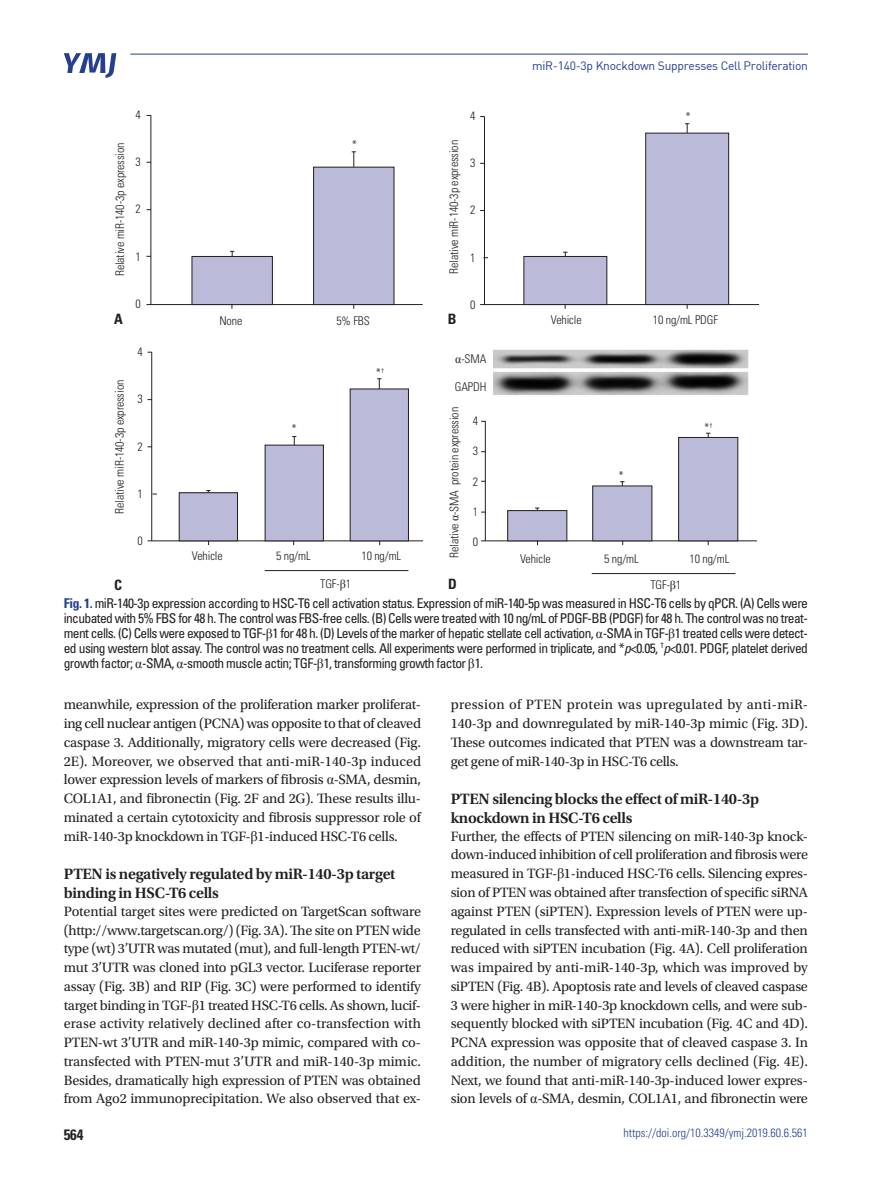
<style>
.page{position:relative;width:893px;height:1191px;background:#fff}
.page>*{position:absolute;margin:0;border:0;box-sizing:border-box;transform-origin:0 0}
.t1{font:600 15.75px/18.8px "Utopia Std";letter-spacing:-.02em;color:#231f20}
.t2{font:700 condensed 15px "Univers LT Std";color:#231f20}
.t3{font:14.25px/18.8px "Utopia Std";letter-spacing:-.02em;color:#231f20;text-align:justify}
.t4{font:700 condensed 14.25px "Univers LT Std";color:#231f20}
.t5{font:condensed 13.5px/15px "Univers LT Std";letter-spacing:-.04em;color:#231f20;text-align:justify}
.t6{font:300 condensed 12px "Univers LT Std";letter-spacing:-.01em;color:#231f20}
.t7{font:12px "Dinreg";letter-spacing:-.02em;color:#253f8e}
.t8{font:300 condensed 12px "Univers LT Std";color:#253f8e}
.s1{font-family:"Times New Roman";font-weight:400;font-stretch:normal}
.s2{font-weight:700;color:#253f8e}
.s3{font-family:"Times New Roman";font-stretch:normal}
.s4{font-style:italic}
.s5{font-family:"Times New Roman"}
</style>
<div class="page">
<svg style="left:64px;top:53px;width:52px;height:25px"></svg>
<hr style="left:130px;top:54px;width:678px;height:1px;background:#253f8e">
<img style="left:493px;top:349px;width:256px;height:46px">
<svg style="left:685px;top:123px;width:4px;height:10px"></svg>
<hr style="left:484px;top:117px;width:1px;height:188px;background:#231f20">
<hr style="left:480px;top:304px;width:279px;height:1px;background:#231f20">
<div style="left:524px;top:256px;width:83px;height:48px;background:#bbbbd9"></div>
<div style="left:524px;top:256px;width:83px;height:49px;border:1px solid #231f20"></div>
<div style="left:646px;top:133px;width:83px;height:171px;background:#bbbbd9"></div>
<div style="left:645px;top:133px;width:84px;height:172px;border:1px solid #231f20"></div>
<svg style="left:620px;top:481px;width:4px;height:5px"></svg>
<svg style="left:706px;top:433px;width:4px;height:4px"></svg>
<hr style="left:485px;top:421px;width:1px;height:120px;background:#231f20">
<hr style="left:481px;top:540px;width:276px;height:1px;background:#231f20">
<hr style="left:592px;top:573px;width:143px;height:1px;background:#231f20">
<div style="left:508px;top:510px;width:59px;height:31px;background:#bbbbd9"></div>
<div style="left:507px;top:510px;width:60px;height:31px;border:1px solid #231f20"></div>
<div style="left:593px;top:486px;width:59px;height:55px;background:#bbbbd9"></div>
<div style="left:679px;top:437px;width:59px;height:104px;background:#bbbbd9"></div>
<div style="left:678px;top:437px;width:60px;height:104px;border:1px solid #231f20"></div>
<hr style="left:232px;top:251px;width:1px;height:30px;background:#231f20">
<hr style="left:354px;top:152px;width:1px;height:30px;background:#231f20">
<hr style="left:151px;top:115px;width:1px;height:190px;background:#231f20">
<hr style="left:146px;top:304px;width:277px;height:1px;background:#231f20">
<div style="left:192px;top:256px;width:80px;height:48px;background:#bbbbd9"></div>
<div style="left:192px;top:256px;width:81px;height:49px;border:1px solid #231f20"></div>
<div style="left:314px;top:167px;width:80px;height:137px;background:#bbbbd9"></div>
<div style="left:313px;top:167px;width:81px;height:138px;border:1px solid #231f20"></div>
<hr style="left:265px;top:570px;width:143px;height:1px;background:#231f20">
<svg style="left:292px;top:436px;width:4px;height:9px"></svg>
<svg style="left:377px;top:378px;width:4px;height:11px"></svg>
<hr style="left:151px;top:352px;width:1px;height:189px;background:#231f20">
<hr style="left:148px;top:540px;width:275px;height:1px;background:#231f20">
<div style="left:179px;top:493px;width:58px;height:48px;background:#bbbbd9"></div>
<div style="left:179px;top:492px;width:59px;height:49px;border:1px solid #231f20"></div>
<div style="left:265px;top:445px;width:58px;height:96px;background:#bbbbd9"></div>
<div style="left:265px;top:445px;width:59px;height:96px;border:1px solid #231f20"></div>
<div style="left:350px;top:389px;width:58px;height:152px;background:#bbbbd9"></div>
<div style="left:350px;top:389px;width:59px;height:152px;border:1px solid #231f20"></div>
<p class="t6" style="left:113px;top:276px;width:135px;rotate:-90deg">Relative miR-140-3p expression</p>
<p class="t4" style="left:114px;top:310px;width:10px">A</p>
<p class="t6" style="left:136px;top:107px;width:7px">4</p>
<p class="t6" style="left:136px;top:155px;width:7px">3</p>
<p class="t6" style="left:136px;top:202px;width:7px">2</p>
<p class="t6" style="left:136px;top:249px;width:7px">1</p>
<p class="t6" style="left:136px;top:296px;width:7px">0</p>
<p class="t6" style="left:113px;top:514px;width:135px;rotate:-90deg">Relative miR-140-3p expression</p>
<p class="t6" style="left:137px;top:345px;width:7px">4</p>
<p class="t6" style="left:137px;top:392px;width:7px">3</p>
<p class="t6" style="left:137px;top:439px;width:7px">2</p>
<p class="t6" style="left:137px;top:486px;width:7px">1</p>
<p class="t6" style="left:137px;top:534px;width:7px">0</p>
<p class="t4" style="left:114px;top:576px;width:9px">C</p>
<p class="t6" style="left:352px;top:138px;width:7px">*</p>
<p class="t6" style="left:219px;top:313px;width:24px">None</p>
<p class="t6" style="left:336px;top:313px;width:35px">5% FBS</p>
<p class="t6" style="left:291px;top:422px;width:7px">*</p>
<p class="t6" style="left:376px;top:366px;width:10px">*<sup>†</sup></p>
<p class="t6" style="left:192px;top:548px;width:32px">Vehicle</p>
<p class="t6" style="left:276px;top:548px;width:36px">5 ng/mL</p>
<p class="t6" style="left:361px;top:548px;width:41px">10 ng/mL</p>
<p class="t6" style="left:320px;top:576px;width:32px">TGF-<span class="s1">β</span>1</p>
<p class="t6" style="left:447px;top:274px;width:135px;rotate:-90deg">Relative miR-140-3p expression</p>
<p class="t4" style="left:448px;top:310px;width:10px">B</p>
<p class="t6" style="left:470px;top:108px;width:7px">4</p>
<p class="t6" style="left:470px;top:156px;width:7px">3</p>
<p class="t6" style="left:470px;top:203px;width:7px">2</p>
<p class="t6" style="left:470px;top:250px;width:7px">1</p>
<p class="t6" style="left:470px;top:297px;width:7px">0</p>
<p class="t6" style="left:455px;top:352px;width:33px"><span class="s1">α</span>-SMA</p>
<p class="t6" style="left:455px;top:379px;width:33px">GAPDH</p>
<p class="t7" style="left:532px;top:58px;width:277px">miR-140-3p Knockdown Suppresses Cell Proliferation</p>
<p class="t6" style="left:685px;top:109px;width:7px">*</p>
<p class="t6" style="left:551px;top:313px;width:32px">Vehicle</p>
<p class="t6" style="left:653px;top:313px;width:67px">10 ng/mL PDGF</p>
<p class="t6" style="left:447px;top:558px;width:152px;rotate:-90deg">Relative <span class="s1">α</span>-SMA protein expression</p>
<p class="t4" style="left:448px;top:575px;width:10px">D</p>
<p class="t6" style="left:650px;top:577px;width:32px">TGF-<span class="s1">β</span>1</p>
<p class="t6" style="left:473px;top:414px;width:7px">4</p>
<p class="t6" style="left:473px;top:444px;width:7px">3</p>
<p class="t6" style="left:473px;top:474px;width:7px">2</p>
<p class="t6" style="left:473px;top:504px;width:7px">1</p>
<p class="t6" style="left:473px;top:535px;width:7px">0</p>
<p class="t6" style="left:704px;top:420px;width:10px">*<sup>†</sup></p>
<p class="t6" style="left:619px;top:468px;width:7px">*</p>
<p class="t6" style="left:520px;top:551px;width:32px">Vehicle</p>
<p class="t6" style="left:604px;top:551px;width:36px">5 ng/mL</p>
<p class="t6" style="left:689px;top:551px;width:41px">10 ng/mL</p>
<p class="t5" style="left:64px;top:595px;width:746px"><span class="s2">Fig. 1.</span> miR-140-3p expression according to HSC-T6 cell activation status. Expression of miR-140-5p was measured in HSC-T6 cells by qPCR. (A) Cells were incubated with 5% FBS for 48 h. The control was FBS-free cells. (B) Cells were treated with 10 ng/mL of PDGF-BB (PDGF) for 48 h. The control was no treat&shy;ment cells. (C) Cells were exposed to TGF-<span class="s3">β</span>1 for 48 h. (D) Levels of the marker of hepatic stellate cell activation, <span class="s3">α</span>-SMA in TGF-<span class="s3">β</span>1 treated cells were detect&shy;ed using western blot assay. The control was no treatment cells. All experiments were performed in triplicate, and *<span class="s4">p</span>&lt;0.05, <sup>†</sup><span class="s4">p</span>&lt;0.01. PDGF, platelet derived growth factor; <span class="s3">α</span>-SMA, <span class="s3">α</span>-smooth muscle actin; TGF-<span class="s3">β</span>1, transforming growth factor <span class="s3">β</span>1.</p>
<p class="t3" style="left:64px;top:695px;width:359px">meanwhile, expression of the proliferation marker proliferat&shy;ing cell nuclear antigen (PCNA) was opposite to that of cleaved caspase 3. Additionally, migratory cells were decreased (Fig.<br>2E). Moreover, we observed that anti-miR-140-3p induced lower expression levels of markers of fibrosis <span class="s5">α</span>-SMA, desmin, COL1A1, and fibronectin (Fig. 2F and 2G). These results illu&shy;minated a certain cytotoxicity and fibrosis suppressor role of miR-140-3p knockdown in TGF-<span class="s5">β</span>1-induced HSC-T6 cells.</p>
<p class="t1" style="left:64px;top:865px;width:333px">PTEN is negatively regulated by miR-140-3p target binding in HSC-T6 cells</p>
<p class="t3" style="left:64px;top:902px;width:359px">Potential target sites were predicted on TargetScan software (http://www.targetscan.org/) (Fig. 3A). The site on PTEN wide type (wt) 3’UTR was mutated (mut), and full-length PTEN-wt/ mut 3’UTR was cloned into pGL3 vector. Luciferase reporter assay (Fig. 3B) and RIP (Fig. 3C) were performed to identify target binding in TGF-<span class="s5">β</span>1 treated HSC-T6 cells. As shown, lucif&shy;erase activity relatively declined after co-transfection with PTEN-wt 3’UTR and miR-140-3p mimic, compared with co&shy;transfected with PTEN-mut 3’UTR and miR-140-3p mimic.<br>Besides, dramatically high expression of PTEN was obtained from Ago2 immunoprecipitation. We also observed that ex-</p>
<p class="t2" style="left:64px;top:1125px;width:21px">564</p>
<p class="t3" style="left:451px;top:695px;width:359px">pression of PTEN protein was upregulated by anti-miR-140-3p and downregulated by miR-140-3p mimic (Fig. 3D).<br>These outcomes indicated that PTEN was a downstream tar&shy;get gene of miR-140-3p in HSC-T6 cells.</p>
<p class="t1" style="left:451px;top:790px;width:310px">PTEN silencing blocks the effect of miR-140-3p knockdown in HSC-T6 cells</p>
<p class="t3" style="left:451px;top:827px;width:359px">Further, the effects of PTEN silencing on miR-140-3p knock&shy;down-induced inhibition of cell proliferation and fibrosis were measured in TGF-<span class="s5">β</span>1-induced HSC-T6 cells. Silencing expres&shy;sion of PTEN was obtained after transfection of specific siRNA against PTEN (siPTEN). Expression levels of PTEN were up&shy;regulated in cells transfected with anti-miR-140-3p and then reduced with siPTEN incubation (Fig. 4A). Cell proliferation was impaired by anti-miR-140-3p, which was improved by siPTEN (Fig. 4B). Apoptosis rate and levels of cleaved caspase 3 were higher in miR-140-3p knockdown cells, and were sub&shy;sequently blocked with siPTEN incubation (Fig. 4C and 4D).<br>PCNA expression was opposite that of cleaved caspase 3. In addition, the number of migratory cells declined (Fig. 4E).<br>Next, we found that anti-miR-140-3p-induced lower expres&shy;sion levels of <span class="s5">α</span>-SMA, desmin, COL1A1, and fibronectin were</p>
<p class="t8" style="left:623px;top:1125px;width:186px">https://doi.org/10.3349/ymj.2019.60.6.561</p>
</div>
